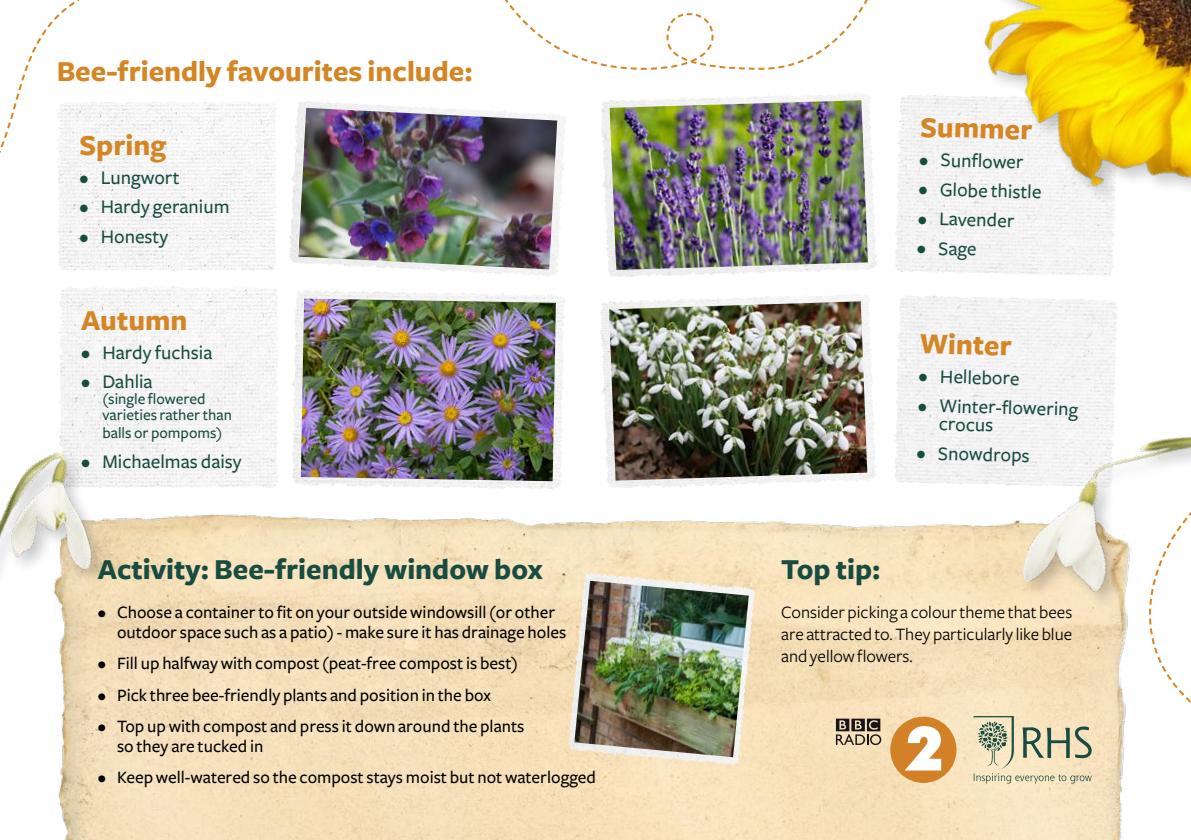
<style>
.page{position:relative;width:1191px;height:840px;background:#fff}
.page>*{position:absolute;margin:0;border:0;box-sizing:border-box;transform-origin:0 0}
.t1{font:700 30px "Freight Sans";color:#d48524}
.t2{font:700 30px "Freight Sans";color:#184c40}
.t3{font:500 20px/18.4px "Freight Sans";color:#184c40}
.t4{font:500 18px/20px "Freight Sans";color:#000}
.t5{font:18px/22px "Freight Sans";color:#000;text-align:justify}
.t6{font:500 16px/16px "Freight Sans";color:#184c40}
</style>
<div class="page">
<img style="left:58px;top:466px;width:1065px;height:373px">
<img style="left:59px;top:287px;width:113px;height:83px">
<img style="left:897px;top:95px;width:36px;height:124px">
<img style="left:896px;top:296px;width:36px;height:130px">
<svg style="left:324px;top:102px;width:242px;height:175px"></svg>
<img style="left:289px;top:101px;width:35px;height:162px">
<img style="left:298px;top:108px;width:259px;height:161px">
<svg style="left:569px;top:572px;width:186px;height:193px;background:#f4e3c2"></svg>
<img style="left:574px;top:580px;width:175px;height:176px">
<svg style="left:291px;top:291px;width:274px;height:199px;fill:#f6f6f6"></svg>
<img style="left:291px;top:290px;width:37px;height:195px">
<img style="left:301px;top:298px;width:255px;height:183px">
<svg style="left:601px;top:93px;width:276px;height:184px"></svg>
<img style="left:645px;top:93px;width:208px;height:7px">
<img style="left:609px;top:100px;width:259px;height:170px">
<svg style="left:600px;top:294px;width:277px;height:194px"></svg>
<img style="left:644px;top:294px;width:208px;height:7px">
<img style="left:609px;top:301px;width:258px;height:179px">
<svg style="left:836px;top:718px;width:45px;height:26px"></svg>
<svg style="left:890px;top:716px;width:66px;height:66px"></svg>
<img style="left:956px;top:0;width:235px;height:271px">
<img style="left:0;top:442px;width:119px;height:210px">
<img style="left:1020px;top:405px;width:171px;height:90px">
<svg style="left:0;top:0;width:303px;height:235px"></svg>
<svg style="left:505px;top:0;width:363px;height:70px"></svg>
<svg style="left:972px;top:495px;width:219px;height:288px"></svg>
<h1 class="t1" style="left:57px;top:55px;width:417px">Bee-friendly favourites include:</h1>
<h1 class="t1" style="left:79px;top:129px;width:88px">Spring</h1>
<p class="t3" style="left:79px;top:168px;width:102px">• Lungwort</p>
<p class="t3" style="left:79px;top:198px;width:152px">• Hardy geranium</p>
<p class="t3" style="left:79px;top:227px;width:90px">• Honesty</p>
<h1 class="t1" style="left:81px;top:303px;width:108px">Autumn</h1>
<p class="t3" style="left:81px;top:343px;width:133px">• Hardy fuchsia</p>
<p class="t3" style="left:81px;top:373px;width:73px">• Dahlia</p>
<p class="t6" style="left:102px;top:391px;width:131px">(single flowered varieties rather than</p>
<p class="t6" style="left:102px;top:425px;width:121px">balls or pompoms)</p>
<p class="t3" style="left:81px;top:452px;width:162px">• Michaelmas daisy</p>
<h1 class="t1" style="left:921px;top:110px;width:114px;rotate:2deg">Summer</h1>
<p class="t3" style="left:919px;top:150px;width:106px;rotate:2deg">• Sunflower</p>
<p class="t3" style="left:919px;top:179px;width:124px;rotate:2deg">• Globe thistle</p>
<p class="t3" style="left:918px;top:209px;width:98px;rotate:2deg">• Lavender</p>
<p class="t3" style="left:917px;top:238px;width:61px;rotate:2deg">• Sage</p>
<h1 class="t1" style="left:920px;top:326px;width:94px;rotate:2deg">Winter</h1>
<p class="t3" style="left:919px;top:366px;width:102px;rotate:2deg">• Hellebore</p>
<p class="t3" style="left:940px;top:396px;width:140px;text-indent:-21px;rotate:2deg">• Winter-flowering crocus</p>
<p class="t3" style="left:917px;top:443px;width:114px;rotate:2deg">• Snowdrops</p>
<h1 class="t2" style="left:98px;top:553px;width:446px">Activity: Bee-friendly window box</h1>
<h1 class="t2" style="left:781px;top:553px;width:101px">Top tip:</h1>
<p class="t5" style="left:781px;top:601px;width:293px">Consider picking a colour theme that bees are attracted to. They particularly like blue and yellow flowers.</p>
<p class="t4" style="left:117px;top:602px;width:451px;text-indent:-19px">• Choose a container to fit on your outside windowsill (or other outdoor space such as a patio) - make sure it has drainage holes</p>
<p class="t4" style="left:98px;top:653px;width:422px">• Fill up halfway with compost (peat-free compost is best)</p>
<p class="t4" style="left:98px;top:684px;width:395px">• Pick three bee-friendly plants and position in the box</p>
<p class="t4" style="left:117px;top:716px;width:409px;text-indent:-19px">• Top up with compost and press it down around the plants so they are tucked in</p>
<p class="t4" style="left:98px;top:767px;width:500px">• Keep well-watered so the compost stays moist but not waterlogged</p>
</div>
